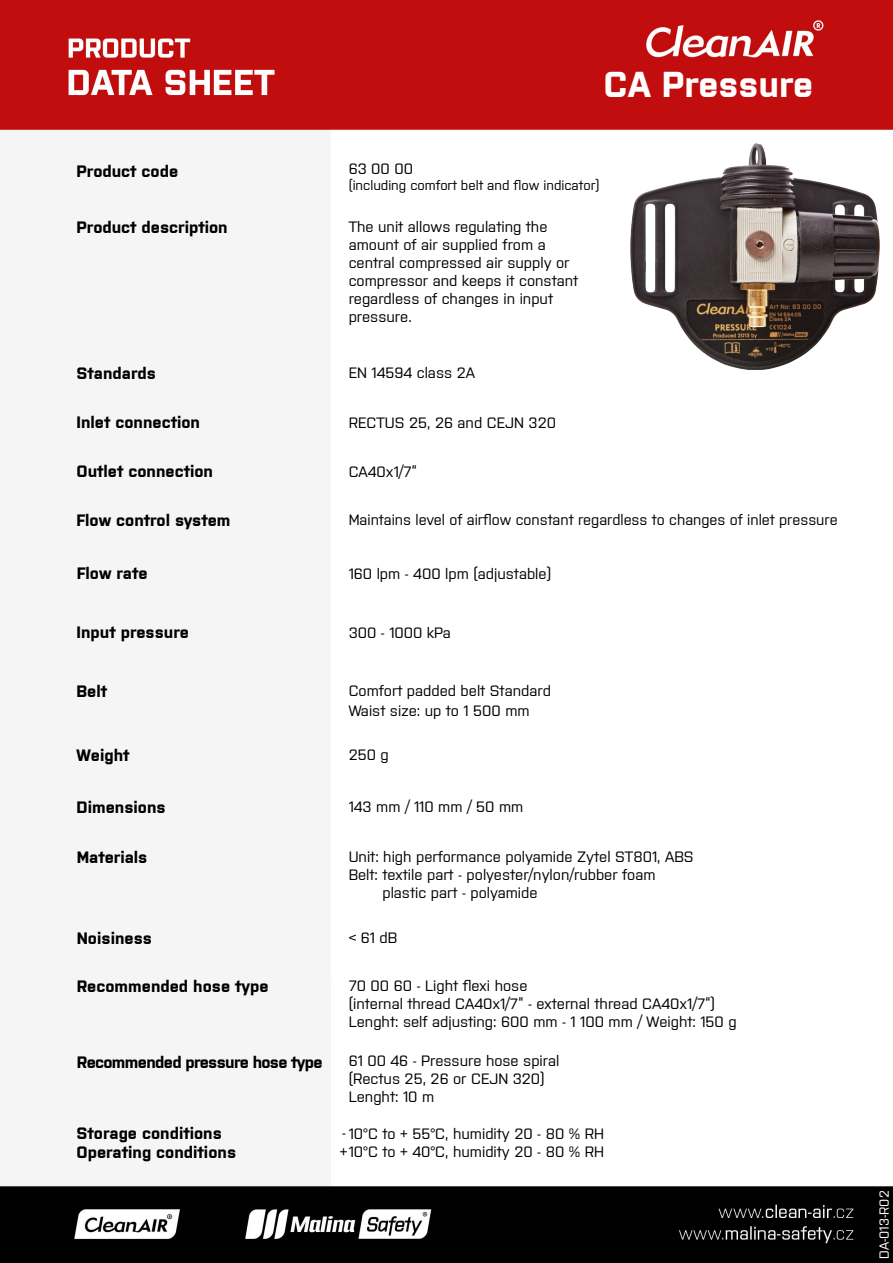
<style>
.page{position:relative;width:893px;height:1263px;background:#fff}
.page>*{position:absolute;margin:0;border:0;box-sizing:border-box;transform-origin:0 0}
.t1{font:700 36px "Purista";color:#fff}
.t2{font:700 16.5px "Purista";color:#000}
.t3{font:700 16.5px "Purista";letter-spacing:-.04em;color:#000}
.t4{font:500 15px/18px "Purista";color:#000}
.t5{font:500 13.5px "Purista";color:#000}
.t6{font:500 13.2px "Purista";color:#fff}
</style>
<div class="page">
<img style="left:0;top:0;width:892px;height:1262px">
<img style="left:630px;top:142px;width:250px;height:229px">
<p class="t1" style="left:603px;top:58px;width:211px">CA Pressure</p>
<p class="t2" style="left:77px;top:159px;width:103px">Product code</p>
<p class="t4" style="left:349px;top:158px;width:66px">63 00 00</p>
<p class="t5" style="left:349px;top:175px;width:252px">(including comfort belt and flow indicator)</p>
<p class="t2" style="left:77px;top:215px;width:153px">Product description</p>
<p class="t4" style="left:349px;top:217px;width:231px">The unit allows regulating the amount of air supplied from a central compressed air supply or compressor and keeps it constant regardless of changes in input pressure.</p>
<p class="t2" style="left:77px;top:361px;width:81px">Standards</p>
<p class="t4" style="left:349px;top:362px;width:128px">EN 14594 class 2A</p>
<p class="t2" style="left:77px;top:410px;width:125px">Inlet connection</p>
<p class="t2" style="left:77px;top:459px;width:138px">Outlet connection</p>
<p class="t4" style="left:349px;top:412px;width:209px">RECTUS 25, 26 and CEJN 320</p>
<p class="t4" style="left:349px;top:461px;width:70px">CA40x1/7“</p>
<p class="t2" style="left:77px;top:508px;width:155px">Flow control system</p>
<p class="t4" style="left:349px;top:509px;width:490px">Maintains level of airflow constant regardless to changes of inlet pressure</p>
<p class="t2" style="left:77px;top:561px;width:72px">Flow rate</p>
<p class="t4" style="left:349px;top:563px;width:204px">160 lpm - 400 lpm (adjustable)</p>
<p class="t2" style="left:77px;top:620px;width:114px">Input pressure</p>
<p class="t4" style="left:349px;top:623px;width:104px">300 - 1000 kPa</p>
<p class="t2" style="left:77px;top:679px;width:32px">Belt</p>
<p class="t4" style="left:349px;top:679px;width:204px;line-height:19.8px">Comfort padded belt Standard<br>Waist size: up to 1 500 mm</p>
<p class="t2" style="left:77px;top:743px;width:55px">Weight</p>
<p class="t4" style="left:349px;top:744px;width:42px">250 g</p>
<p class="t2" style="left:77px;top:795px;width:91px">Dimensions</p>
<p class="t4" style="left:349px;top:796px;width:176px">143 mm / 110 mm / 50 mm</p>
<p class="t2" style="left:77px;top:845px;width:72px">Materials</p>
<p class="t4" style="left:349px;top:846px;width:346px">Unit: high performance polyamide Zytel ST801, ABS</p>
<p class="t4" style="left:349px;top:864px;width:308px">Belt: textile part - polyester/nylon/rubber foam</p>
<p class="t4" style="left:382px;top:882px;width:157px">plastic part - polyamide</p>
<p class="t2" style="left:77px;top:926px;width:77px">Noisiness</p>
<p class="t4" style="left:349px;top:927px;width:50px">&lt; 61 dB</p>
<p class="t2" style="left:77px;top:974px;width:193px">Recommended hose type</p>
<p class="t4" style="left:349px;top:975px;width:390px">70 00 60 - Light flexi hose<br>(internal thread CA40x1/7“ - external thread CA40x1/7“)<br>Lenght: self adjusting: 600 mm - 1 100 mm / Weight: 150 g</p>
<p class="t3" style="left:77px;top:1049px;width:247px">Recommended pressure hose type</p>
<p class="t4" style="left:349px;top:1051px;width:212px">61 00 46 - Pressure hose spiral</p>
<p class="t4" style="left:349px;top:1069px;width:198px">(Rectus 25, 26 or CEJN 320)</p>
<p class="t4" style="left:349px;top:1087px;width:87px">Lenght: 10 m</p>
<p class="t2" style="left:77px;top:1121px;width:147px">Storage conditions</p>
<p class="t4" style="left:342px;top:1123px;width:263px">- 10°C to + 55°C, humidity 20 - 80 % RH</p>
<p class="t2" style="left:77px;top:1140px;width:161px">Operating conditions</p>
<p class="t4" style="left:340px;top:1141px;width:266px">+10°C to + 40°C, humidity 20 - 80 % RH</p>
<p class="t6" style="left:875px;top:1259px;width:70px;rotate:-90deg">DA-013-R02</p>
</div>
